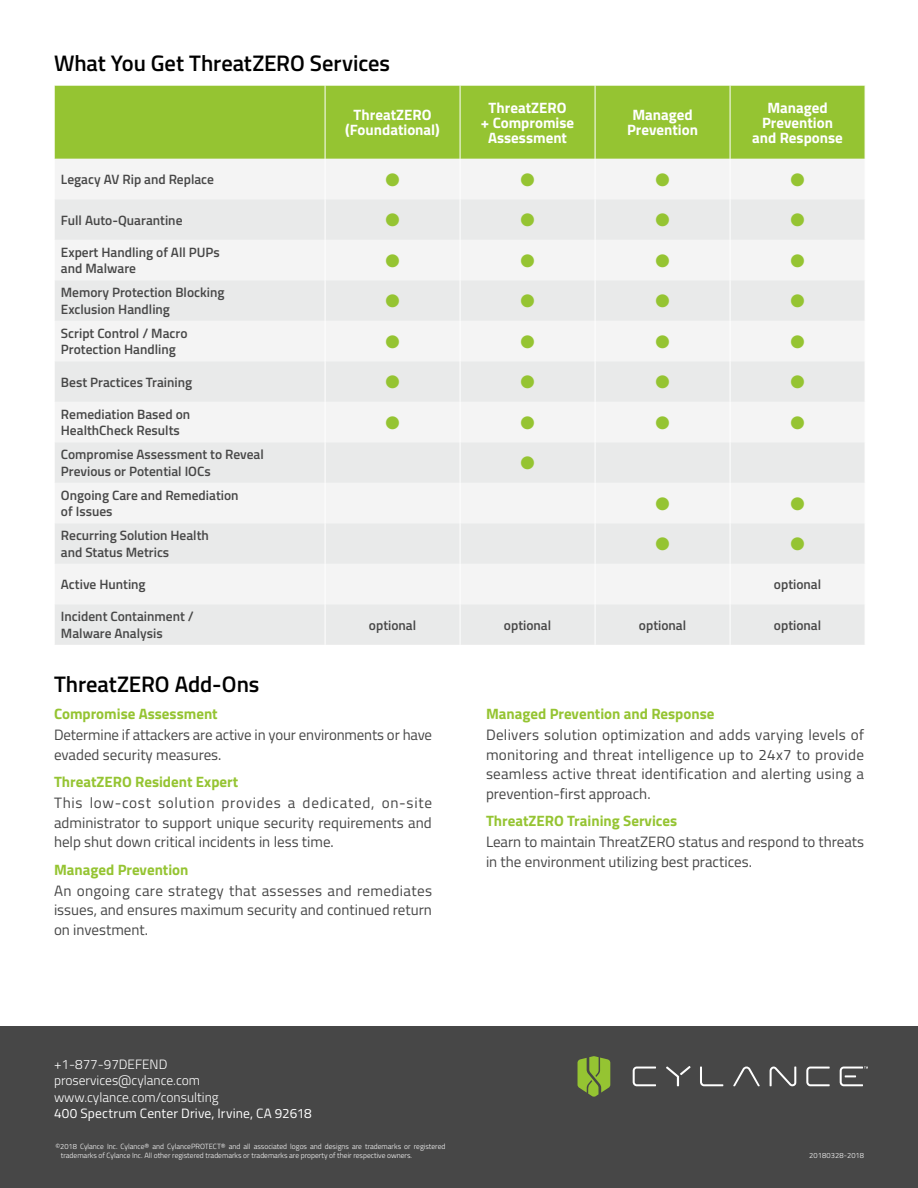
<style>
.page{position:relative;width:918px;height:1188px;background:#fff}
.page>*{position:absolute;margin:0;border:0;box-sizing:border-box;transform-origin:0 0}
.t1{font:600 22.5px "Titillium";color:#000}
.t2{font:18px "Zapf Dingbats ITC";color:#95c432}
.t3{font:15px/19.5px "Titillium";color:#474747;text-align:justify}
.t4{font:700 15px "Titillium";color:#95c432}
.t5{font:700 15px/15px "Titillium";color:#fff;text-align:center}
.t6{font:600 13.5px/16.5px "Titillium";color:#474747}
.t7{font:300 13.5px/16.5px "Titillium";color:#fff}
.t8{font:13.5px "Titillium";letter-spacing:.01em;color:#fff}
.t9{font:300 7.5px/9px "Titillium";color:#fff}
</style>
<div class="page">
<div style="left:0;top:1026px;width:918px;height:162px;background:#474747"></div>
<svg style="left:578px;top:1056px;width:32px;height:41px"></svg>
<svg style="left:770px;top:1067px;width:26px;height:19px"></svg>
<svg style="left:633px;top:1067px;width:23px;height:19px"></svg>
<svg style="left:806px;top:1067px;width:24px;height:19px"></svg>
<svg style="left:666px;top:1066px;width:25px;height:20px"></svg>
<svg style="left:840px;top:1067px;width:28px;height:19px"></svg>
<svg style="left:700px;top:1067px;width:23px;height:19px"></svg>
<svg style="left:733px;top:1067px;width:27px;height:19px"></svg>
<div style="left:55px;top:86px;width:810px;height:73px;background:#95c432"></div>
<div style="left:55px;top:159px;width:269px;height:40px;background:#f4f4f4"></div>
<div style="left:326px;top:159px;width:538px;height:40px;background:#f4f4f4"></div>
<svg style="left:55px;top:199px;width:270px;height:446px;fill:#e9eaea"></svg>
<svg style="left:326px;top:199px;width:539px;height:446px;fill:#e9eaea"></svg>
<hr style="left:460px;top:159px;width:1px;height:40px;background:#fff">
<hr style="left:730px;top:159px;width:1px;height:40px;background:#fff">
<hr style="left:460px;top:199px;width:1px;height:41px;background:#fff">
<hr style="left:595px;top:199px;width:1px;height:41px;background:#fff">
<hr style="left:730px;top:199px;width:1px;height:41px;background:#fff">
<hr style="left:460px;top:240px;width:1px;height:40px;background:#fff">
<hr style="left:595px;top:240px;width:1px;height:40px;background:#fff">
<hr style="left:460px;top:280px;width:1px;height:41px;background:#fff">
<hr style="left:730px;top:280px;width:1px;height:41px;background:#fff">
<hr style="left:460px;top:321px;width:1px;height:40px;background:#fff">
<hr style="left:595px;top:321px;width:1px;height:40px;background:#fff">
<hr style="left:730px;top:321px;width:1px;height:40px;background:#fff">
<hr style="left:460px;top:361px;width:1px;height:41px;background:#fff">
<hr style="left:595px;top:361px;width:1px;height:41px;background:#fff">
<hr style="left:460px;top:402px;width:1px;height:40px;background:#fff">
<hr style="left:595px;top:402px;width:1px;height:40px;background:#fff">
<hr style="left:460px;top:442px;width:1px;height:41px;background:#fff">
<hr style="left:595px;top:442px;width:1px;height:41px;background:#fff">
<hr style="left:460px;top:483px;width:1px;height:40px;background:#fff">
<hr style="left:595px;top:483px;width:1px;height:40px;background:#fff">
<hr style="left:460px;top:523px;width:1px;height:41px;background:#fff">
<hr style="left:595px;top:523px;width:1px;height:41px;background:#fff">
<hr style="left:460px;top:564px;width:1px;height:40px;background:#fff">
<hr style="left:595px;top:564px;width:1px;height:40px;background:#fff">
<hr style="left:460px;top:604px;width:1px;height:41px;background:#fff">
<hr style="left:595px;top:604px;width:1px;height:41px;background:#fff">
<hr style="left:595px;top:159px;width:1px;height:40px;background:#fff">
<hr style="left:595px;top:280px;width:1px;height:41px;background:#fff">
<hr style="left:730px;top:240px;width:1px;height:40px;background:#fff">
<hr style="left:730px;top:361px;width:1px;height:41px;background:#fff">
<hr style="left:730px;top:402px;width:1px;height:40px;background:#fff">
<hr style="left:730px;top:442px;width:1px;height:41px;background:#fff">
<hr style="left:730px;top:483px;width:1px;height:40px;background:#fff">
<hr style="left:730px;top:523px;width:1px;height:41px;background:#fff">
<hr style="left:730px;top:564px;width:1px;height:40px;background:#fff">
<hr style="left:730px;top:604px;width:1px;height:41px;background:#fff">
<hr style="left:325px;top:85px;width:1px;height:74px;background:#fff">
<hr style="left:460px;top:85px;width:1px;height:74px;background:#fff">
<hr style="left:595px;top:85px;width:1px;height:74px;background:#fff">
<hr style="left:730px;top:85px;width:1px;height:74px;background:#fff">
<h1 class="t1" style="left:54px;top:46px;width:338px">What You Get ThreatZERO Services</h1>
<p class="t5" style="left:345px;top:107px;width:96px">ThreatZERO (Foundational)</p>
<p class="t5" style="left:481px;top:99px;width:95px">ThreatZERO<br>+ Compromise<br>Assessment</p>
<p class="t5" style="left:627px;top:107px;width:72px">Managed<br>Prevention</p>
<p class="t5" style="left:752px;top:99px;width:92px">Managed<br>Prevention and Response</p>
<p class="t6" style="left:61px;top:170px;width:155px">Legacy AV Rip and Replace</p>
<p class="t2" style="left:385px;top:171px;width:16px">●</p>
<p class="t2" style="left:520px;top:171px;width:16px">●</p>
<p class="t2" style="left:655px;top:171px;width:16px">●</p>
<p class="t2" style="left:790px;top:171px;width:16px">●</p>
<p class="t6" style="left:61px;top:211px;width:123px">Full Auto-Quarantine</p>
<p class="t2" style="left:385px;top:212px;width:16px">●</p>
<p class="t2" style="left:520px;top:212px;width:16px">●</p>
<p class="t2" style="left:655px;top:212px;width:16px">●</p>
<p class="t2" style="left:790px;top:212px;width:16px">●</p>
<p class="t6" style="left:61px;top:243px;width:160px">Expert Handling of All PUPs and Malware</p>
<p class="t2" style="left:385px;top:252px;width:16px">●</p>
<p class="t2" style="left:520px;top:252px;width:16px">●</p>
<p class="t2" style="left:655px;top:252px;width:16px">●</p>
<p class="t2" style="left:790px;top:252px;width:16px">●</p>
<p class="t6" style="left:61px;top:284px;width:165px">Memory Protection Blocking<br>Exclusion Handling</p>
<p class="t2" style="left:385px;top:293px;width:16px">●</p>
<p class="t2" style="left:520px;top:293px;width:16px">●</p>
<p class="t2" style="left:655px;top:293px;width:16px">●</p>
<p class="t2" style="left:790px;top:293px;width:16px">●</p>
<p class="t6" style="left:61px;top:324px;width:128px">Script Control / Macro<br>Protection Handling</p>
<p class="t2" style="left:385px;top:333px;width:16px">●</p>
<p class="t2" style="left:520px;top:333px;width:16px">●</p>
<p class="t2" style="left:655px;top:333px;width:16px">●</p>
<p class="t2" style="left:790px;top:333px;width:16px">●</p>
<p class="t6" style="left:61px;top:373px;width:133px">Best Practices Training</p>
<p class="t2" style="left:385px;top:374px;width:16px">●</p>
<p class="t2" style="left:520px;top:374px;width:16px">●</p>
<p class="t2" style="left:655px;top:374px;width:16px">●</p>
<p class="t2" style="left:790px;top:374px;width:16px">●</p>
<p class="t6" style="left:61px;top:405px;width:131px">Remediation Based on<br>HealthCheck Results</p>
<p class="t2" style="left:385px;top:414px;width:16px">●</p>
<p class="t2" style="left:520px;top:414px;width:16px">●</p>
<p class="t2" style="left:655px;top:414px;width:16px">●</p>
<p class="t2" style="left:790px;top:414px;width:16px">●</p>
<p class="t6" style="left:61px;top:446px;width:204px">Compromise Assessment to Reveal<br>Previous or Potential IOCs</p>
<p class="t2" style="left:520px;top:455px;width:16px">●</p>
<p class="t6" style="left:61px;top:486px;width:179px">Ongoing Care and Remediation of Issues</p>
<p class="t2" style="left:655px;top:495px;width:16px">●</p>
<p class="t2" style="left:790px;top:495px;width:16px">●</p>
<p class="t6" style="left:61px;top:527px;width:149px">Recurring Solution Health and Status Metrics</p>
<p class="t2" style="left:655px;top:536px;width:16px">●</p>
<p class="t2" style="left:790px;top:536px;width:16px">●</p>
<p class="t6" style="left:61px;top:575px;width:86px">Active Hunting</p>
<p class="t6" style="left:774px;top:575px;width:49px">optional</p>
<p class="t6" style="left:61px;top:608px;width:134px">Incident Containment /<br>Malware Analysis</p>
<p class="t6" style="left:369px;top:616px;width:49px">optional</p>
<p class="t6" style="left:504px;top:616px;width:49px">optional</p>
<p class="t6" style="left:639px;top:616px;width:49px">optional</p>
<p class="t6" style="left:774px;top:616px;width:49px">optional</p>
<h1 class="t1" style="left:54px;top:667px;width:207px">ThreatZERO Add-Ons</h1>
<p class="t4" style="left:54px;top:703px;width:165px">Compromise Assessment</p>
<p class="t3" style="left:54px;top:725px;width:380px">Determine if attackers are active in your environments or have evaded security measures.</p>
<p class="t4" style="left:54px;top:771px;width:186px">ThreatZERO Resident Expert</p>
<p class="t3" style="left:54px;top:793px;width:380px">This low-cost solution provides a dedicated, on-site administrator to support unique security requirements and help shut down critical incidents in less time.</p>
<p class="t4" style="left:54px;top:858px;width:136px">Managed Prevention</p>
<p class="t3" style="left:54px;top:880px;width:380px">An ongoing care strategy that assesses and remediates issues, and ensures maximum security and continued return on investment.</p>
<p class="t4" style="left:486px;top:703px;width:230px">Managed Prevention and Response</p>
<p class="t3" style="left:486px;top:725px;width:380px">Delivers solution optimization and adds varying levels of monitoring and threat intelligence up to 24x7 to provide seamless active threat identification and alerting using a prevention-first approach.</p>
<p class="t4" style="left:486px;top:810px;width:193px">ThreatZERO Training Services</p>
<p class="t3" style="left:486px;top:832px;width:380px">Learn to maintain ThreatZERO status and respond to threats in the environment utilizing best practices.</p>
<p class="t7" style="left:54px;top:1055px;width:166px">+1-877-97DEFEND proservices@cylance.com www.cylance.com/consulting</p>
<p class="t8" style="left:54px;top:1103px;width:259px">400 Spectrum Center Drive, Irvine, CA 92618</p>
<p class="t9" style="left:61px;top:1141px;width:386px;text-indent:-5px">©2018 Cylance Inc. Cylance® and CylancePROTECT® and all associated logos and designs are trademarks or registered trademarks of Cylance Inc. All other registered trademarks or trademarks are property of their respective owners.</p>
<p class="t9" style="left:809px;top:1150px;width:56px">20180328-2018</p>
</div>
